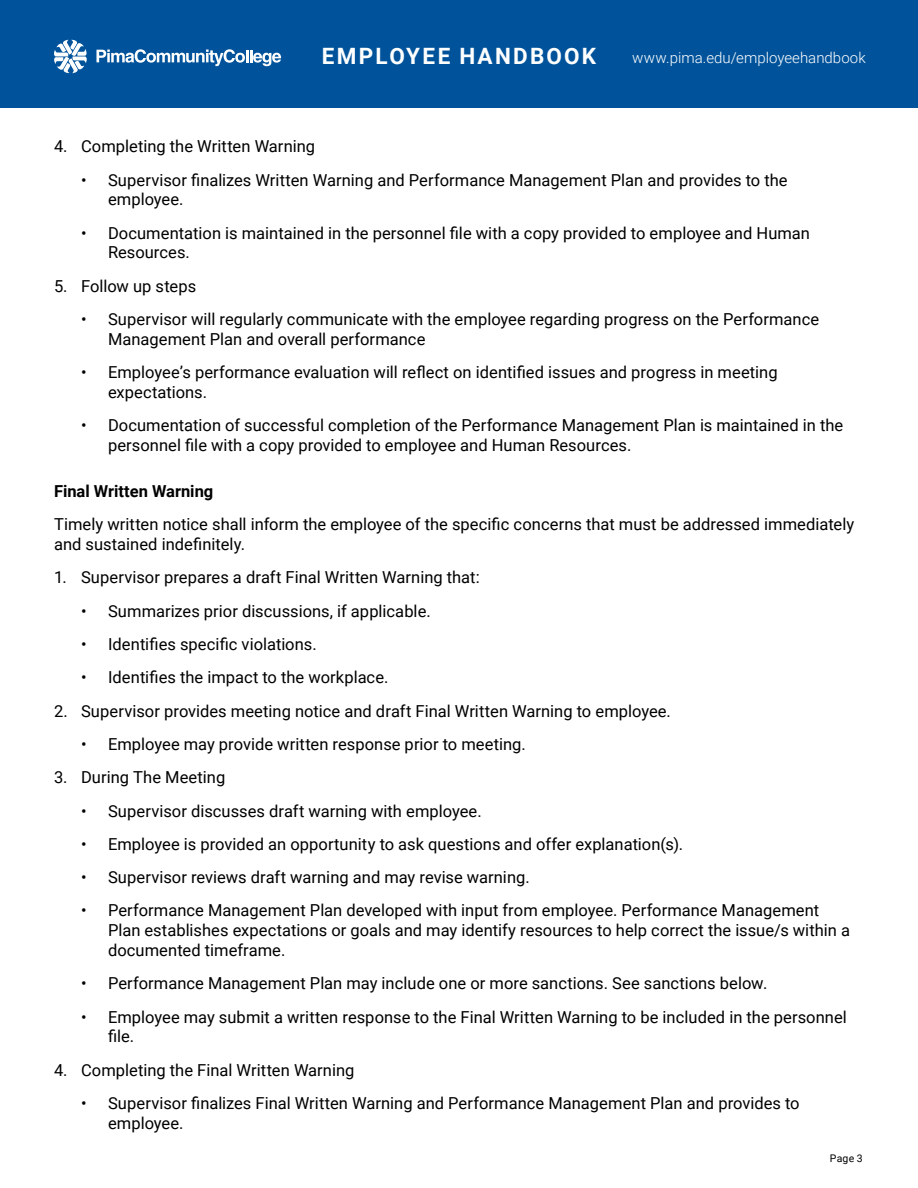
<style>
.page{position:relative;width:918px;height:1188px;background:#fff}
.page>*{position:absolute;margin:0;border:0;box-sizing:border-box;transform-origin:0 0}
.t1{font:700 22.5px "Roboto";letter-spacing:.1em;color:#fff}
.t2{font:16.5px/19.8px "Roboto";color:#000}
.Heading_2{font:700 16.5px "Roboto";color:#000}
.t3{font:300 15px "Roboto";color:#fff}
.t4{font:10.5px "Roboto";color:#000}
</style>
<div class="page">
<div style="left:0;top:0;width:918px;height:108px;background:#00539b"></div>
<svg style="left:54px;top:40px;width:33px;height:33px"></svg>
<svg style="left:97px;top:49px;width:184px;height:17px"></svg>
<h1 class="t1" style="left:322px;top:40px;width:276px">EMPLOYEE HANDBOOK</h1>
<p class="t3" style="left:632px;top:47px;width:235px">www.pima.edu/employeehandbook</p>
<p class="t2" style="left:54px;top:136px;width:263px">4. Completing the Written Warning</p>
<p class="t2" style="left:108px;top:169px;width:681px;text-indent:-27px">• Supervisor finalizes Written Warning and Performance Management Plan and provides to the employee.</p>
<p class="t2" style="left:108px;top:222px;width:704px;text-indent:-27px">• Documentation is maintained in the personnel file with a copy provided to employee and Human<br>Resources.</p>
<p class="t2" style="left:54px;top:275px;width:144px">5. Follow up steps</p>
<p class="t2" style="left:108px;top:309px;width:713px;text-indent:-27px">• Supervisor will regularly communicate with the employee regarding progress on the Performance<br>Management Plan and overall performance</p>
<p class="t2" style="left:108px;top:362px;width:671px;text-indent:-27px">• Employee’s performance evaluation will reflect on identified issues and progress in meeting expectations.</p>
<p class="t2" style="left:108px;top:415px;width:737px;text-indent:-27px">• Documentation of successful completion of the Performance Management Plan is maintained in the personnel file with a copy provided to employee and Human Resources.</p>
<p class="Heading_2" style="left:54px;top:480px;width:161px">Final Written Warning</p>
<p class="t2" style="left:54px;top:514px;width:802px">Timely written notice shall inform the employee of the specific concerns that must be addressed immediately and sustained indefinitely.</p>
<p class="t2" style="left:54px;top:567px;width:427px">1. Supervisor prepares a draft Final Written Warning that:</p>
<p class="t2" style="left:81px;top:600px;width:351px">• Summarizes prior discussions, if applicable.</p>
<p class="t2" style="left:81px;top:634px;width:237px">• Identifies specific violations.</p>
<p class="t2" style="left:81px;top:667px;width:309px">• Identifies the impact to the workplace.</p>
<p class="t2" style="left:54px;top:700px;width:618px">2. Supervisor provides meeting notice and draft Final Written Warning to employee.</p>
<p class="t2" style="left:81px;top:734px;width:446px">• Employee may provide written response prior to meeting.</p>
<p class="t2" style="left:54px;top:767px;width:173px">3. During The Meeting</p>
<p class="t2" style="left:81px;top:800px;width:402px">• Supervisor discusses draft warning with employee.</p>
<p class="t2" style="left:81px;top:833px;width:604px">• Employee is provided an opportunity to ask questions and offer explanation(s).</p>
<p class="t2" style="left:81px;top:867px;width:450px">• Supervisor reviews draft warning and may revise warning.</p>
<p class="t2" style="left:108px;top:900px;width:744px;text-indent:-27px">• Performance Management Plan developed with input from employee. Performance Management<br>Plan establishes expectations or goals and may identify resources to help correct the issue/s within a documented timeframe.</p>
<p class="t2" style="left:81px;top:973px;width:688px">• Performance Management Plan may include one or more sanctions. See sanctions below.</p>
<p class="t2" style="left:108px;top:1006px;width:740px;text-indent:-27px">• Employee may submit a written response to the Final Written Warning to be included in the personnel file.</p>
<p class="t2" style="left:54px;top:1059px;width:302px">4. Completing the Final Written Warning</p>
<p class="t2" style="left:108px;top:1093px;width:693px;text-indent:-27px">• Supervisor finalizes Final Written Warning and Performance Management Plan and provides to employee.</p>
<p class="t4" style="left:830px;top:1151px;width:34px">Page 3</p>
</div>
